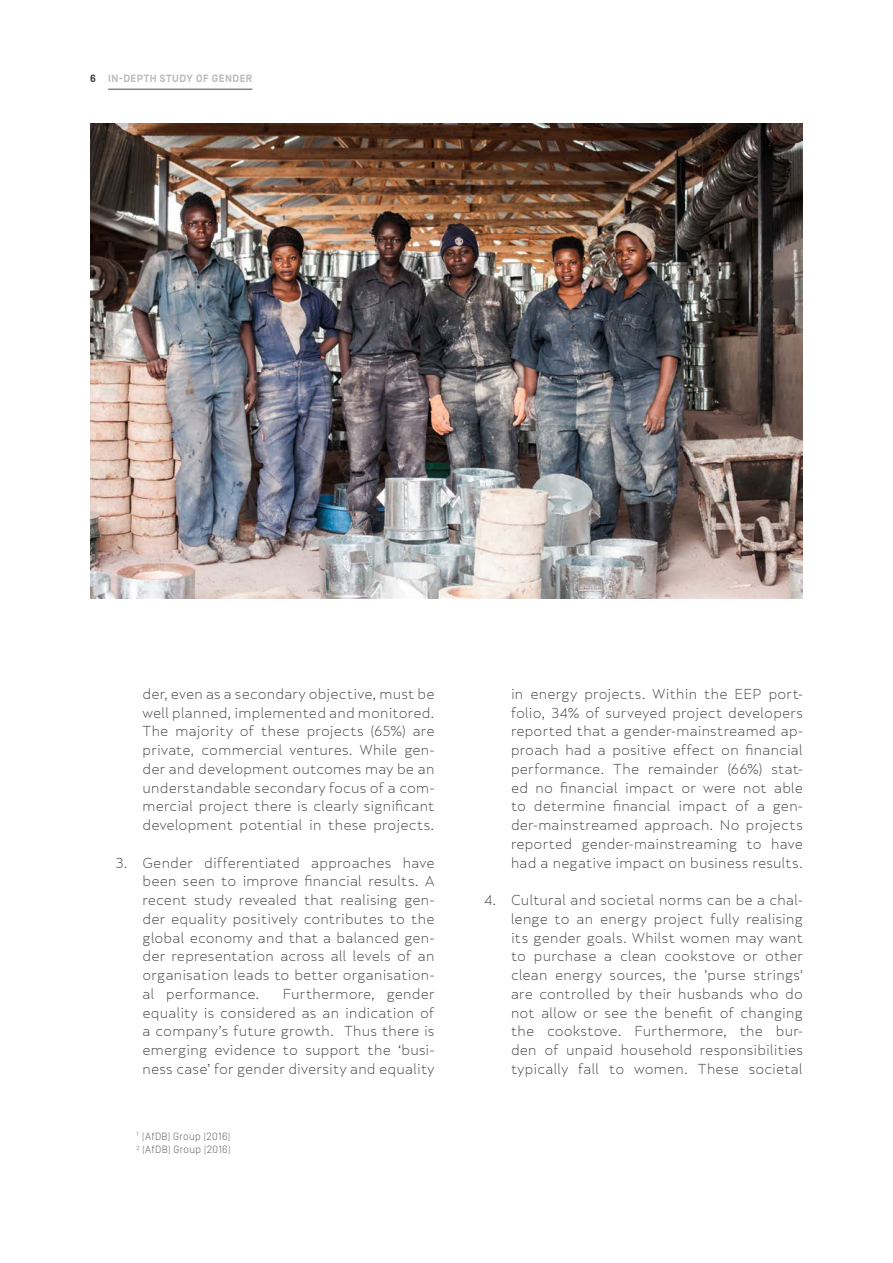
<style>
.page{position:relative;width:893px;height:1263px;background:#fff}
.page>*{position:absolute;margin:0;border:0;box-sizing:border-box;transform-origin:0 0}
.t1{font:300 13.5px/18.8px "Skola Sans";letter-spacing:.01em;color:#3e3e3f;text-align:justify}
.Project1{font:300 10.5px "Simplon Norm";letter-spacing:.035em;color:#666}
.titre{font:700 10.5px "Simplon Norm";letter-spacing:.05em;color:#bcbdc0}
.t2{font:700 10.5px "Simplon Norm";color:#3e3e3f}
</style>
<div class="page">
<img style="left:90px;top:123px;width:713px;height:476px">
<hr style="left:108px;top:89px;width:144px;height:1px;background:#4c4c4c">
<p class="t2" style="left:90px;top:73px;width:7px">6</p>
<p class="titre" style="left:108px;top:73px;width:146px">IN-DEPTH STUDY OF GENDER</p>
<p class="t1" style="left:143px;top:684px;width:293px">der, even as a secondary objective, must be well planned, implemented and monitored.<br>The majority of these projects (65%) are private, commercial ventures. While gen&shy;der and development outcomes may be an understandable secondary focus of a com&shy;mercial project there is clearly significant development potential in these projects.</p>
<p class="t1" style="left:143px;top:853px;width:293px;text-indent:-27px">3. Gender differentiated approaches have been seen to improve financial results. A recent study revealed that realising gen&shy;der equality positively contributes to the global economy and that a balanced gen&shy;der representation across all levels of an organisation leads to better organisation&shy;al performance.</p>
<p class="t1" style="left:143px;top:984px;width:293px;text-indent:140px">Furthermore, gender equality is considered as an indication of a company’s future growth. Thus there is emerging evidence to support the ‘busi&shy;ness case’ for gender diversity and equality</p>
<p class="Project1" style="left:136px;top:1130px;width:96px"><sup>1</sup> (AfDB) Group (2016)</p>
<p class="Project1" style="left:136px;top:1144px;width:96px"><sup>2</sup> (AfDB) Group (2016)</p>
<p class="t1" style="left:511px;top:684px;width:293px">in energy projects. Within the EEP port&shy;folio, 34% of surveyed project developers reported that a gender-mainstreamed ap&shy;proach had a positive effect on financial performance. The remainder (66%) stat&shy;ed no financial impact or were not able to determine financial impact of a gen&shy;der-mainstreamed approach. No projects reported gender-mainstreaming to have had a negative impact on business results.</p>
<p class="t1" style="left:511px;top:891px;width:293px;text-indent:-27px">4. Cultural and societal norms can be a chal&shy;lenge to an energy project fully realising its gender goals. Whilst women may want to purchase a clean cookstove or other clean energy sources, the 'purse strings' are controlled by their husbands who do not allow or see the benefit of changing the cookstove. Furthermore, the bur&shy;den of unpaid household responsibilities typically fall to women. These societal</p>
</div>
